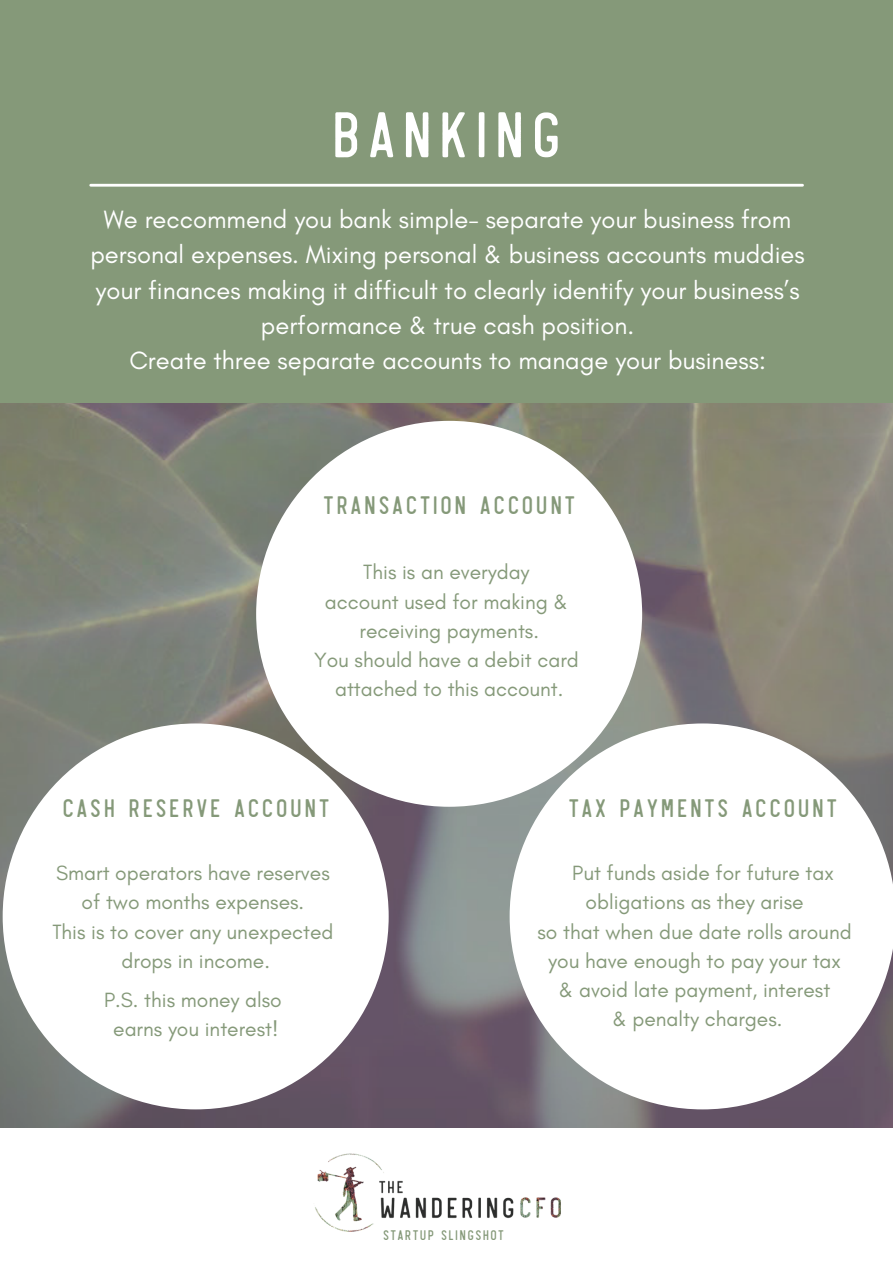
<style>
.page{position:relative;width:893px;height:1263px;background:#fff}
.page>*{position:absolute;margin:0;border:0;box-sizing:border-box;transform-origin:0 0}
.t1{font:68.18px "Revelstoke";color:#fff}
.t2{font:27px "Revelstoke";color:#859979}
.t3{font:25.5px/35.4px "Glacial Indifference";color:#fff;text-align:center}
.t4{font:21px/29.2px "Glacial Indifference";color:#859979;text-align:center}
.t5{font:14.85px "Revelstoke";color:#859979}
</style>
<div class="page">
<img style="left:315px;top:1153px;width:246px;height:79px">
<div style="left:0;top:0;width:893px;height:403px;background:#859979"></div>
<img style="left:0;top:403px;width:893px;height:724px">
<div style="left:256px;top:421px;width:386px;height:386px;background:#fff;border-radius:50%"></div>
<svg style="left:509px;top:723px;width:384px;height:386px"></svg>
<div style="left:3px;top:723px;width:386px;height:386px;background:#fff;border-radius:50%"></div>
<hr style="left:91px;top:184px;width:711px;height:3px;background:#fff">
<h1 class="t1" style="left:328px;top:89px;width:238px">BANKING</h1>
<p class="t3" style="left:90px;top:201px;width:716px">We reccommend you bank simple- separate your business from personal expenses. Mixing personal &amp; business accounts muddies your finances making it difficult to clearly identify your business’s performance &amp; true cash position.<br>Create three separate accounts to manage your business:</p>
<p class="t2" style="left:322px;top:486px;width:255px">TRANSACTION ACCOUNT</p>
<p class="t4" style="left:314px;top:557px;width:266px">This is an everyday<br>account used for making &amp; receiving payments.<br>You should have a debit card attached to this account.</p>
<p class="t2" style="left:61px;top:790px;width:271px">CASH RESERVE ACCOUNT</p>
<p class="t2" style="left:567px;top:790px;width:272px">TAX PAYMENTS ACCOUNT</p>
<p class="t4" style="left:52px;top:858px;width:283px">Smart operators have reserves of two months expenses.<br>This is to cover any unexpected drops in income.</p>
<p class="t4" style="left:104px;top:985px;width:179px">P.S. this money also earns you interest!</p>
<p class="t4" style="left:572px;top:858px;width:263px">Put funds aside for future tax</p>
<p class="t4" style="left:585px;top:887px;width:219px">obligations as they arise</p>
<p class="t4" style="left:537px;top:916px;width:316px">so that when due date rolls around</p>
<p class="t4" style="left:548px;top:946px;width:294px">you have enough to pay your tax</p>
<p class="t4" style="left:559px;top:975px;width:273px">&amp; avoid late payment, interest</p>
<p class="t4" style="left:612px;top:1004px;width:172px">&amp; penalty charges.</p>
<p class="t5" style="left:382px;top:1225px;width:124px">STARTUP SLINGSHOT</p>
</div>
